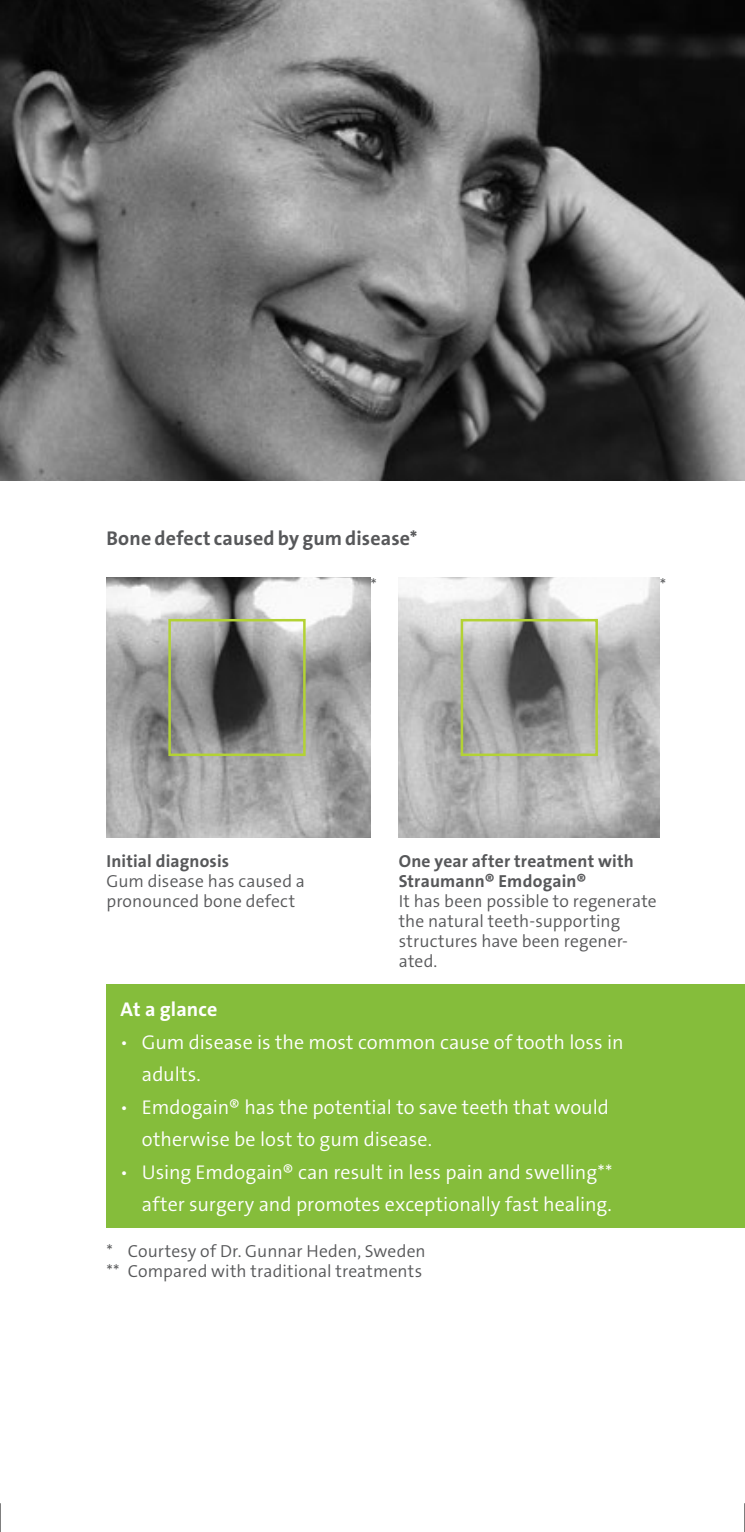
<style>
.page{position:relative;width:745px;height:1532px;background:#fff}
.page>*{position:absolute;margin:0;border:0;box-sizing:border-box;transform-origin:0 0}
.t1{font:20px/32.5px "The Sans LP4 Se Lig";color:#fff}
.Copy{font:20px "The Sans LP7 Bld";letter-spacing:.01em;color:#57585a}
.Copy-2{font:20px "The Sans LP7 Bld";letter-spacing:.005em;color:#fff}
.t2{font:17.5px/20px "The Sans LP4 Se Lig";letter-spacing:.005em;color:#57585a}
.t3{font:17.5px/20px "The Sans LP7 Bld";letter-spacing:.01em;color:#57585a}
</style>
<div class="page">
<img style="left:398px;top:578px;width:261px;height:260px">
<div style="left:106px;top:984px;width:638px;height:244px;background:#85bd3b"></div>
<img style="left:106px;top:578px;width:264px;height:260px">
<div style="left:168px;top:619px;width:137px;height:137px;border:2px solid #b3d234"></div>
<div style="left:460px;top:619px;width:137px;height:137px;border:2px solid #b3d234"></div>
<img style="left:0;top:0;width:744px;height:480px">
<svg style="left:0;top:1503px;width:1px;height:29px"></svg>
<svg style="left:744px;top:1503px;width:1px;height:29px"></svg>
<p class="Copy" style="left:106px;top:525px;width:312px">Bone defect caused by gum disease*</p>
<p class="t2" style="left:370px;top:575px;width:8px">*</p>
<p class="t2" style="left:659px;top:575px;width:8px">*</p>
<p class="t3" style="left:106px;top:851px;width:124px">Initial diagnosis</p>
<p class="t2" style="left:106px;top:871px;width:200px">Gum disease has caused a pronounced bone defect</p>
<p class="t3" style="left:398px;top:851px;width:236px">One year after treatment with<br>Straumann® Emdogain®</p>
<p class="t2" style="left:398px;top:891px;width:259px">It has been possible to regenerate the natural teeth-supporting structures have been regener&shy;ated.</p>
<p class="Copy-2" style="left:120px;top:997px;width:98px">At a glance</p>
<p class="t1" style="left:142px;top:1026px;width:483px;text-indent:-21px">ѹ Gum disease is the most common cause of tooth loss in adults.</p>
<p class="t1" style="left:142px;top:1091px;width:468px;text-indent:-21px">ѹ Emdogain® has the potential to save teeth that would otherwise be lost to gum disease.</p>
<p class="t1" style="left:120px;top:1156px;width:493px;text-align:right">ѹ Using Emdogain® can result in less pain and swelling** after surgery and promotes exceptionally fast healing.</p>
<p class="t2" style="left:106px;top:1241px;width:320px">* Courtesy of Dr. Gunnar Heden, Sweden</p>
<p class="t2" style="left:106px;top:1261px;width:317px">** Compared with traditional treatments</p>
</div>
